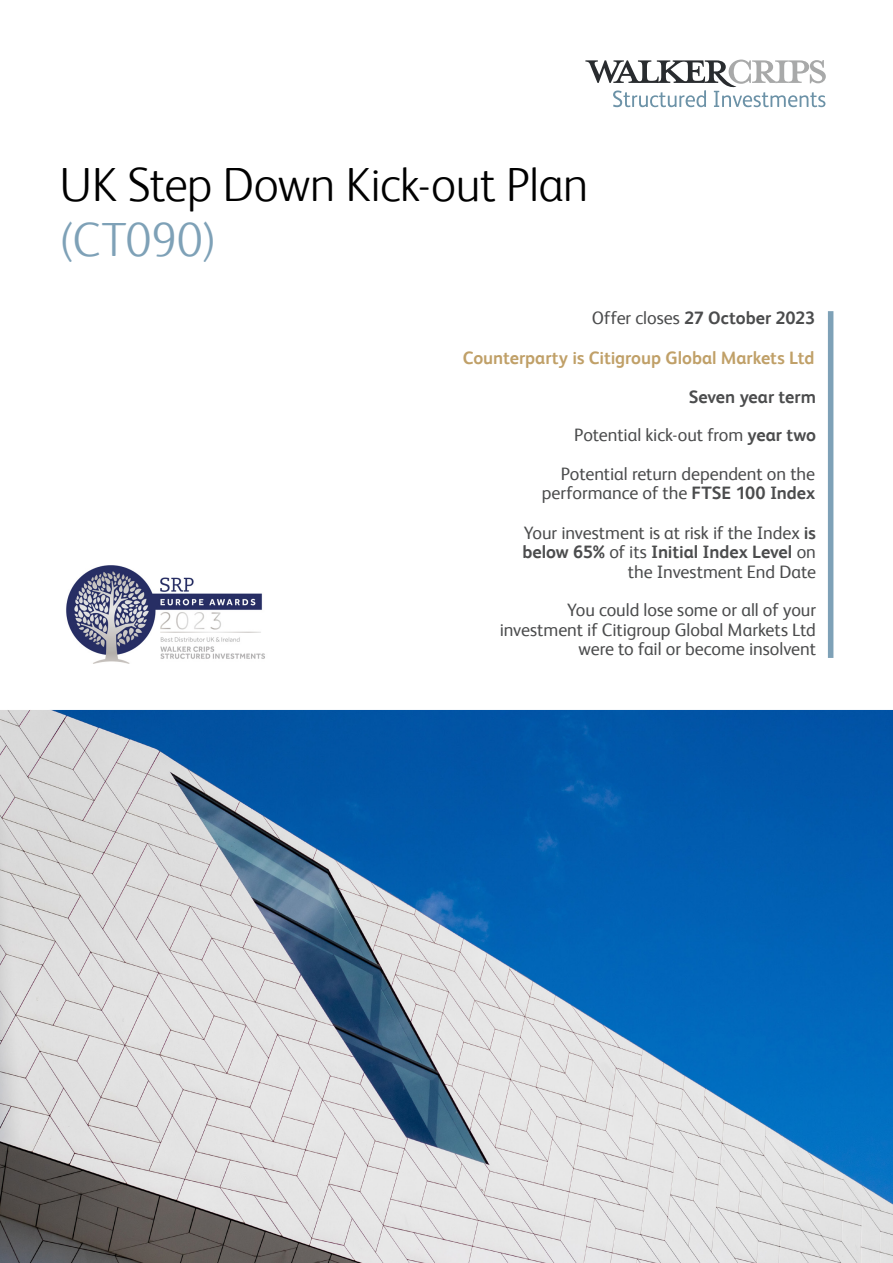
<style>
.page{position:relative;width:893px;height:1263px;background:#fff}
.page>*{position:absolute;margin:0;border:0;box-sizing:border-box;transform-origin:0 0}
.t1{font:300 48px "FS Albert";letter-spacing:-.01em;color:#000}
.t2{font:300 48px "FS Albert";letter-spacing:-.005em;color:#7ea1b7}
.Main_body_text{font:18px/19.5px "FS Albert";letter-spacing:-.005em;color:#4b4c4d;text-align:right}
.Main_body_text-2{font:700 18px "FS Albert";letter-spacing:-.005em;color:#c0a068}
.Main_body_text-3{font:700 18px "FS Albert";color:#4b4c4d}
.s1{font-weight:400}
.s2{font-weight:700}
</style>
<div class="page">
<svg style="left:585px;top:60px;width:241px;height:47px"></svg>
<div style="left:828px;top:311px;width:5px;height:347px;background:#7ea1b7"></div>
<img style="left:0;top:710px;width:893px;height:553px">
<img style="left:66px;top:565px;width:199px;height:99px">
<p class="t1" style="left:60px;top:157px;width:530px">UK Step Down Kick-out Plan</p>
<p class="t2" style="left:60px;top:212px;width:158px">(CT090)</p>
<p class="Main_body_text-3" style="left:592px;top:307px;width:225px"><span class="s1">Offer closes</span> 27 October 2023</p>
<p class="Main_body_text-2" style="left:463px;top:348px;width:353px">Counterparty is Citigroup Global Markets Ltd</p>
<p class="Main_body_text-3" style="left:689px;top:386px;width:129px">Seven year term</p>
<p class="Main_body_text" style="left:574px;top:425px;width:243px">Potential kick-out from <span class="s2">year two</span></p>
<p class="Main_body_text" style="left:542px;top:463px;width:275px">Potential return dependent on the performance of the <span class="s2">FTSE 100 Index</span></p>
<p class="Main_body_text" style="left:522px;top:523px;width:295px">Your investment is at risk if the Index <span class="s2">is below 65%</span> of its <span class="s2">Initial Index Level</span> on the Investment End Date</p>
<p class="Main_body_text" style="left:500px;top:600px;width:318px">You could lose some or all of your investment if Citigroup Global Markets Ltd were to fail or become insolvent</p>
</div>
